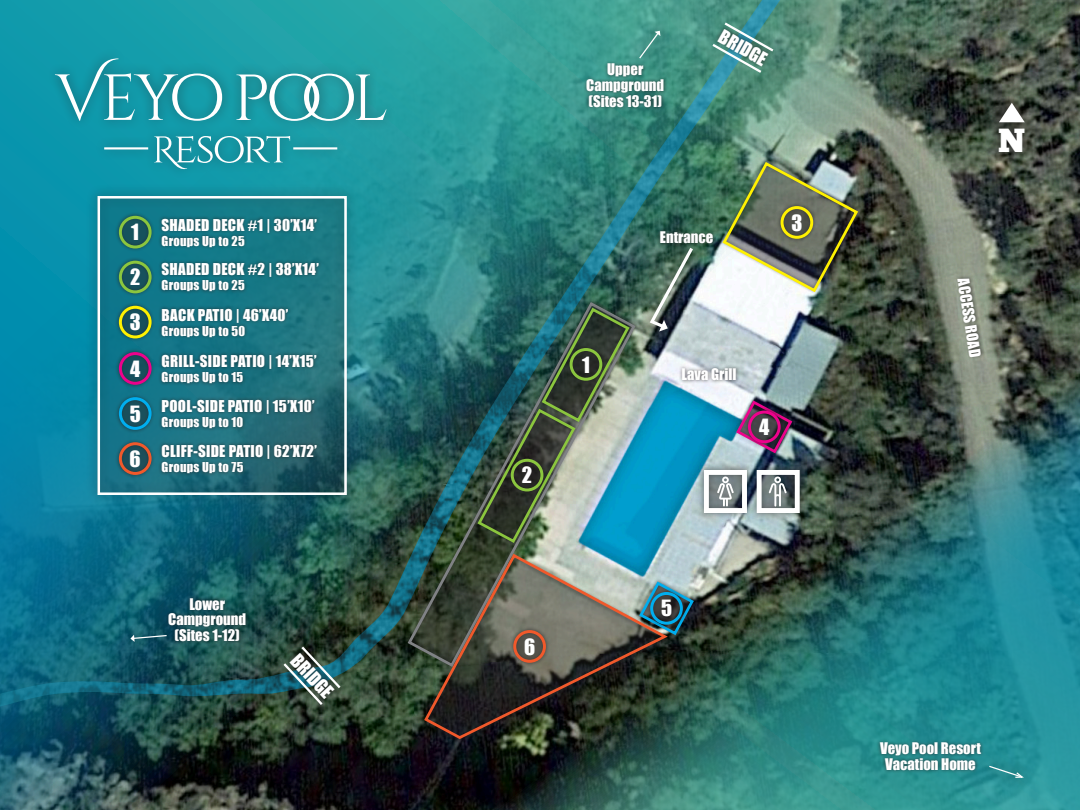
<style>
.page{position:relative;width:1080px;height:810px;background:#fff}
.page>*{position:absolute;margin:0;border:0;box-sizing:border-box;transform-origin:0 0}
.t1{font:33.44px "Chunk Five";color:#fff}
.t2{font:20.56px "Impact";color:#fff}
.t3{font:17.94px "Impact";color:#fff}
.t4{font:15px "Impact";letter-spacing:.02em;color:#fff}
.t5{font:14.69px/15.6px "Impact";color:#fff;text-align:center}
.t6{font:12.5px "Impact";letter-spacing:.02em;color:#fff}
</style>
<div class="page">
<img style="left:0;top:0;width:1080px;height:810px">
<img style="left:461px;top:275px;width:619px;height:535px">
<svg style="left:989px;top:94px;width:45px;height:68px"></svg>
<svg style="left:999px;top:103px;width:26px;height:19px"></svg>
<svg style="left:953px;top:273px;width:33px;height:89px"></svg>
<img style="left:805px;top:157px;width:58px;height:140px">
<svg style="left:419px;top:732px;width:253px;height:76px"></svg>
<svg style="left:422px;top:732px;width:249px;height:9px"></svg>
<div style="left:777px;top:202px;width:40px;height:41px;background:#231f20;opacity:.6"></div>
<svg style="left:782px;top:208px;width:30px;height:29px"></svg>
<div style="left:781px;top:206px;width:32px;height:33px;border:3px solid #fff101;border-radius:50%"></div>
<img style="left:0;top:0;width:805px;height:732px">
<svg style="left:710px;top:20px;width:66px;height:55px"></svg>
<svg style="left:281px;top:644px;width:62px;height:63px"></svg>
<div style="left:583px;top:60px;width:85px;height:51px;background:#231f20;opacity:.75"></div>
<div style="left:678px;top:365px;width:62px;height:19px;background:#231f20;opacity:.75"></div>
<div style="left:876px;top:739px;width:109px;height:35px;background:#231f20;opacity:.75"></div>
<div style="left:165px;top:595px;width:85px;height:50px;background:#231f20;opacity:.75"></div>
<div style="left:657px;top:228px;width:60px;height:19px;background:#231f20;opacity:.75"></div>
<div style="left:628px;top:19px;width:44px;height:50px;background:#231f20;opacity:.75"></div>
<svg style="left:638px;top:31px;width:22px;height:29px"></svg>
<div style="left:978px;top:754px;width:56px;height:36px;background:#231f20;opacity:.75"></div>
<svg style="left:988px;top:765px;width:38px;height:14px"></svg>
<div style="left:119px;top:623px;width:58px;height:29px;background:#231f20;opacity:.75"></div>
<svg style="left:130px;top:634px;width:38px;height:8px"></svg>
<div style="left:639px;top:237px;width:65px;height:106px;background:#231f20;opacity:.75"></div>
<svg style="left:648px;top:244px;width:48px;height:88px"></svg>
<p class="t2" style="left:131px;top:216px;width:9px">1</p>
<p class="t2" style="left:130px;top:261px;width:12px">2</p>
<p class="t2" style="left:130px;top:306px;width:12px">3</p>
<p class="t2" style="left:130px;top:353px;width:12px">4</p>
<p class="t2" style="left:130px;top:398px;width:13px">5</p>
<p class="t2" style="left:130px;top:443px;width:13px">6</p>
<p class="t4" style="left:162px;top:213px;width:157px">SHADED DECK #1 | 30’X14’</p>
<p class="t6" style="left:162px;top:231px;width:85px">Groups Up to 25</p>
<p class="t4" style="left:162px;top:258px;width:159px">SHADED DECK #2 | 38’X14’</p>
<p class="t6" style="left:162px;top:276px;width:85px">Groups Up to 25</p>
<p class="t4" style="left:162px;top:303px;width:128px">BACK PATIO | 46’X40’</p>
<p class="t6" style="left:162px;top:321px;width:85px">Groups Up to 50</p>
<p class="t4" style="left:162px;top:349px;width:157px">GRILL-SIDE PATIO | 14’X15’</p>
<p class="t6" style="left:162px;top:367px;width:83px">Groups Up to 15</p>
<p class="t4" style="left:162px;top:394px;width:155px">POOL-SIDE PATIO | 15’X10’</p>
<p class="t6" style="left:162px;top:412px;width:83px">Groups Up to 10</p>
<p class="t4" style="left:162px;top:440px;width:157px">CLIFF-SIDE PATIO | 62’X72’</p>
<p class="t6" style="left:162px;top:457px;width:83px">Groups Up to 75</p>
<p class="t5" style="left:168px;top:596px;width:79px">Lower<br>Campground</p>
<p class="t5" style="left:175px;top:627px;width:67px">(Sites 1-12)</p>
<p class="t3" style="left:304px;top:647px;width:53px;rotate:47deg">BRIDGE</p>
<p class="t2" style="left:522px;top:459px;width:12px">2</p>
<p class="t2" style="left:524px;top:631px;width:13px">6</p>
<p class="t5" style="left:586px;top:61px;width:79px">Upper<br>Campground</p>
<p class="t5" style="left:588px;top:93px;width:75px">(Sites 13-31)</p>
<p class="t3" style="left:727px;top:23px;width:53px;rotate:29deg">BRIDGE</p>
<p class="t5" style="left:660px;top:229px;width:55px">Entrance</p>
<p class="t2" style="left:791px;top:207px;width:12px">3</p>
<p class="t2" style="left:582px;top:348px;width:9px">1</p>
<p class="t5" style="left:682px;top:366px;width:56px">Lava Grill</p>
<p class="t2" style="left:759px;top:411px;width:12px">4</p>
<p class="t2" style="left:661px;top:592px;width:13px">5</p>
<p class="t1" style="left:998px;top:121px;width:29px">N</p>
<p class="t5" style="left:971px;top:277px;width:81px;rotate:81deg">ACCESS ROAD</p>
<p class="t5" style="left:880px;top:740px;width:102px">Veyo Pool Resort<br>Vacation Home</p>
</div>
